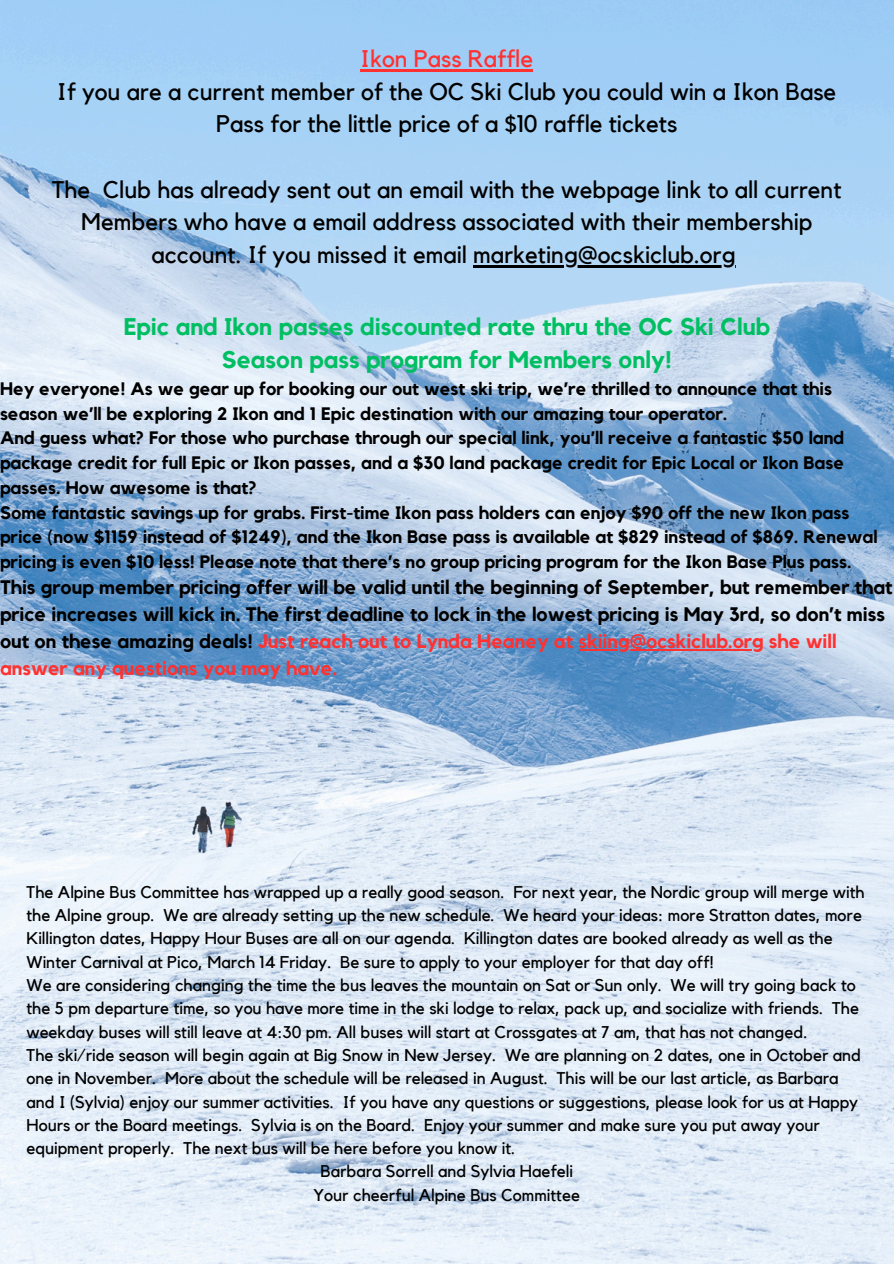
<style>
.page{position:relative;width:894px;height:1264px;background:#fff}
.page>*{position:absolute;margin:0;border:0;box-sizing:border-box;transform-origin:0 0}
.t1{font:24px/32.7px "Kollektif";color:#000;text-align:center}
.t2{font:700 24px/32.7px "Kollektif";color:#00bf63;text-align:center}
.t3{font:700 19.5px/27px "Kollektif";color:#000}
.t4{font:700 18px/24.8px "Kollektif";color:#000}
.t5{font:16.95px/23.2px "Kollektif";color:#000}
.s1{color:#ff3131}
</style>
<div class="page">
<img style="left:0;top:0;width:893px;height:1263px">
<hr style="left:360px;top:69px;width:173px;height:3px;background:#ff3131">
<hr style="left:473px;top:265px;width:262px;height:2px;background:#000">
<hr style="left:578px;top:649px;width:185px;height:1px;background:#ff3131">
<h1 class="t1" style="left:57px;top:43px;width:780px"><span class="s1">Ikon Pass Raffle<br></span>If you are a current member of the OC Ski Club you could win a Ikon Base<br>Pass for the little price of a $10 raffle tickets</h1>
<h1 class="t1" style="left:52px;top:174px;width:790px">The Club has already sent out an email with the webpage link to all current<br>Members who have a email address associated with their membership account. If you missed it email marketing@ocskiclub.org</h1>
<h1 class="t2" style="left:124px;top:311px;width:647px">Epic and Ikon passes discounted rate thru the OC Ski Club<br>Season pass program for Members only!</h1>
<p class="t4" style="left:0;top:377px;width:878px">Hey everyone! As we gear up for booking our out west ski trip, we’re thrilled to announce that this season we’ll be exploring 2 Ikon and 1 Epic destination with our amazing tour operator.<br>And guess what? For those who purchase through our special link, you’ll receive a fantastic $50 land package credit for full Epic or Ikon passes, and a $30 land package credit for Epic Local or Ikon Base passes. How awesome is that?<br>Some fantastic savings up for grabs. First-time Ikon pass holders can enjoy $90 off the new Ikon pass price (now $1159 instead of $1249), and the Ikon Base pass is available at $829 instead of $869. Renewal pricing is even $10 less! Please note that there’s no group pricing program for the Ikon Base Plus pass.</p>
<p class="t3" style="left:0;top:574px;width:893px">This group member pricing offer will be valid until the beginning of September, but remember that price increases will kick in. The first deadline to lock in the lowest pricing is May 3rd, so don’t miss out on these amazing deals! <span class="s1">Just reach out to Lynda Heaney at skiing@ocskiclub.org she will answer any questions you may have.</span></p>
<p class="t5" style="left:27px;top:881px;width:839px">The Alpine Bus Committee has wrapped up a really good season. For next year, the Nordic group will merge with the Alpine group. We are already setting up the new schedule. We heard your ideas: more Stratton dates, more Killington dates, Happy Hour Buses are all on our agenda. Killington dates are booked already as well as the Winter Carnival at Pico, March 14 Friday. Be sure to apply to your employer for that day off!</p>
<p class="t5" style="left:27px;top:974px;width:833px">We are considering changing the time the bus leaves the mountain on Sat or Sun only. We will try going back to the 5 pm departure time, so you have more time in the ski lodge to relax, pack up, and socialize with friends. The weekday buses will still leave at 4:30 pm. All buses will start at Crossgates at 7 am, that has not changed.</p>
<p class="t5" style="left:27px;top:1044px;width:835px">The ski/ride season will begin again at Big Snow in New Jersey. We are planning on 2 dates, one in October and one in November. More about the schedule will be released in August. This will be our last article, as Barbara and I (Sylvia) enjoy our summer activities. If you have any questions or suggestions, please look for us at Happy Hours or the Board meetings. Sylvia is on the Board. Enjoy your summer and make sure you put away your equipment properly. The next bus will be here before you know it.</p>
<p class="t5" style="left:320px;top:1160px;width:254px">Barbara Sorrell and Sylvia Haefeli</p>
<p class="t5" style="left:313px;top:1183px;width:268px">Your cheerful Alpine Bus Committee</p>
</div>
